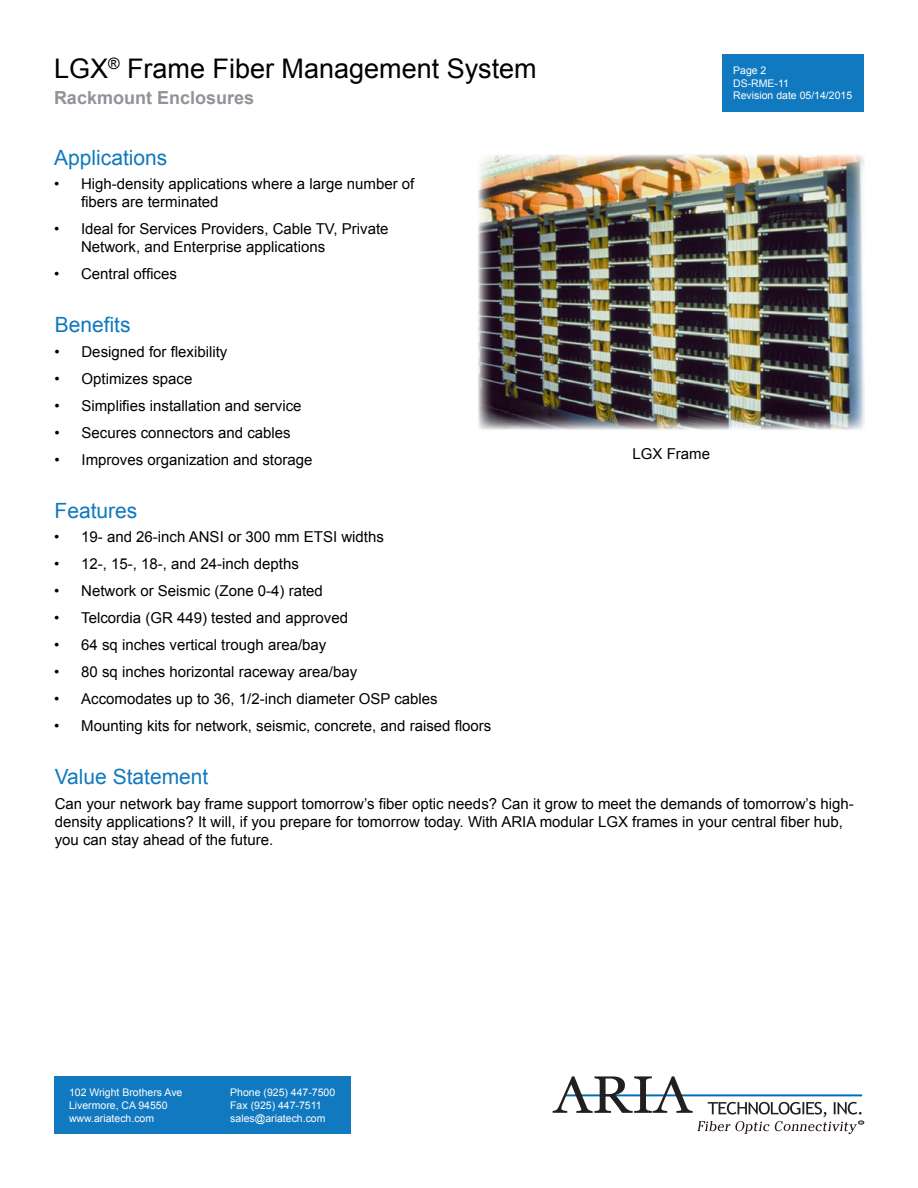
<style>
.page{position:relative;width:918px;height:1188px;background:#fff}
.page>*{position:absolute;margin:0;border:0;box-sizing:border-box;transform-origin:0 0}
.t1{font:27px "Arial";color:#000}
.t2{font:21px "Arial";color:#1079bf}
.t3{font:700 18px "Arial";color:#909399}
.t4{font:15px/18px "Arial";color:#000}
.t5{font:10.5px/12.6px "Arial";color:#fff}
</style>
<div class="page">
<svg style="left:553px;top:1076px;width:311px;height:58px"></svg>
<div style="left:54px;top:1076px;width:297px;height:58px;background:#1079bf"></div>
<div style="left:723px;top:54px;width:141px;height:58px;background:#1079bf"></div>
<img style="left:478px;top:155px;width:386px;height:275px">
<h1 class="t1" style="left:54px;top:51px;width:484px">LGX<sup>®</sup> Frame Fiber Management System</h1>
<p class="t3" style="left:54px;top:85px;width:202px">Rackmount Enclosures</p>
<p class="t5" style="left:733px;top:64px;width:121px">Page 2<br>DS-RME-11<br>Revision date 05/14/2015</p>
<h2 class="t2" style="left:54px;top:144px;width:115px">Applications</h2>
<p class="t4" style="left:81px;top:175px;width:335px;text-indent:-27px">• High-density applications where a large number of fibers are terminated</p>
<p class="t4" style="left:81px;top:220px;width:309px;text-indent:-27px">• Ideal for Services Providers, Cable TV, Private<br>Network, and Enterprise applications</p>
<p class="t4" style="left:54px;top:265px;width:124px">• Central offices</p>
<h2 class="t2" style="left:55px;top:311px;width:77px">Benefits</h2>
<p class="t4" style="left:55px;top:343px;width:174px">• Designed for flexibility</p>
<p class="t4" style="left:55px;top:370px;width:139px">• Optimizes space</p>
<p class="t4" style="left:55px;top:397px;width:249px">• Simplifies installation and service</p>
<p class="t4" style="left:55px;top:424px;width:238px">• Secures connectors and cables</p>
<p class="t4" style="left:55px;top:451px;width:259px">• Improves organization and storage</p>
<h2 class="t2" style="left:55px;top:497px;width:84px">Features</h2>
<p class="t4" style="left:54px;top:528px;width:331px">• 19- and 26-inch ANSI or 300 mm ETSI widths</p>
<p class="t4" style="left:54px;top:555px;width:246px">• 12-, 15-, 18-, and 24-inch depths</p>
<p class="t4" style="left:54px;top:582px;width:270px">• Network or Seismic (Zone 0-4) rated</p>
<p class="t4" style="left:54px;top:609px;width:295px">• Telcordia (GR 449) tested and approved</p>
<p class="t4" style="left:54px;top:636px;width:274px">• 64 sq inches vertical trough area/bay</p>
<p class="t4" style="left:54px;top:663px;width:304px">• 80 sq inches horizontal raceway area/bay</p>
<p class="t4" style="left:54px;top:690px;width:385px">• Accomodates up to 36, 1/2-inch diameter OSP cables</p>
<p class="t4" style="left:54px;top:717px;width:439px">• Mounting kits for network, seismic, concrete, and raised floors</p>
<h2 class="t2" style="left:55px;top:763px;width:155px">Value Statement</h2>
<p class="t4" style="left:55px;top:795px;width:800px">Can your network bay frame support tomorrow’s fiber optic needs? Can it grow to meet the demands of tomorrow’s high&shy;density applications? It will, if you prepare for tomorrow today. With ARIA modular LGX frames in your central fiber hub, you can stay ahead of the future.</p>
<p class="t4" style="left:633px;top:445px;width:79px">LGX Frame</p>
<p class="t5" style="left:69px;top:1087px;width:115px">102 Wright Brothers Ave<br>Livermore, CA 94550 www.ariatech.com</p>
<p class="t5" style="left:230px;top:1087px;width:107px">Phone (925) 447-7500<br>Fax (925) 447-7511 sales@ariatech.com</p>
</div>
